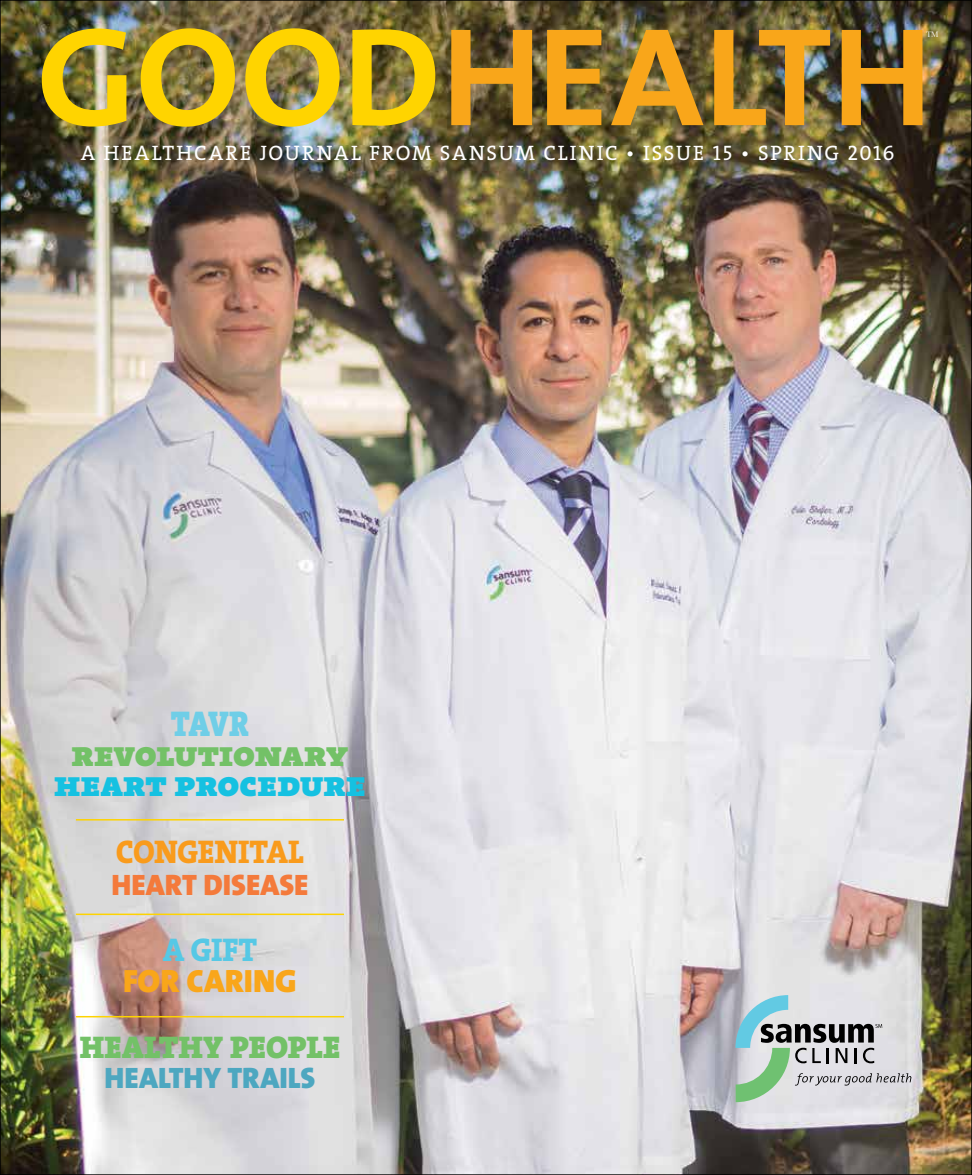
<style>
.page{position:relative;width:972px;height:1175px;background:#fff}
.page>*{position:absolute;margin:0;border:0;box-sizing:border-box;transform-origin:0 0}
.t1{font:141px "The Sans Bold Caps";letter-spacing:-.005em;color:#f9a61a;scale:1.05 1}
.t2{font:36px "The Serif Black Caps";color:#15c1e1}
.t3{font:36px "The Serif Black Caps";letter-spacing:-.005em;color:#73c167}
.t4{font:36px "The Serif Black Caps";color:#6fcee7;scale:.85 1}
.t5{font:33px "The Serif Extra Bold Caps";letter-spacing:-.015em;color:#f99b1c;scale:.94 1}
.t6{font:33px "The Serif Extra Bold Caps";color:#56c8e5;scale:.94 1}
.t7{font:900 32.4px "The Sans";color:#f9a61a}
.t8{font:31.5px "The Serif Black Caps";color:#73c167}
.t9{font:900 29.7px "The Sans";color:#4da7c0}
.t10{font:900 29.7px "The Sans";color:#f47a3b}
.t11{font:21px "The Serif Caps";letter-spacing:.085em;color:#fff}
.t12{font:13.5px "Electra LH";color:#fff}
.s1{color:#ffd400}
</style>
<div class="page">
<img style="left:2px;top:2px;width:968px;height:1170px">
<svg style="left:735px;top:995px;width:176px;height:107px;background:#b9c4c3"></svg>
<hr style="left:76px;top:1016px;width:268px;height:1px;background:#fed301">
<hr style="left:76px;top:913px;width:268px;height:2px;background:#fed301">
<hr style="left:76px;top:819px;width:268px;height:1px;background:#fed301">
<h1 class="t1" style="left:36px;top:-41px;width:855px"><span class="s1">GOOD</span>HEALTH</h1>
<p class="t11" style="left:81px;top:136px;width:816px">A HEALTHCARE JOURNAL FROM SANSUM CLINIC • ISSUE 15 • SPRING 2016</p>
<p class="t12" style="left:927px;top:28px;width:14px">™</p>
<h2 class="t4" style="left:171px;top:693px;width:93px">TAVR</h2>
<h2 class="t3" style="left:72px;top:723px;width:278px">revolutionary</h2>
<h2 class="t2" style="left:54px;top:753px;width:313px">heart procedure</h2>
<h3 class="t5" style="left:116px;top:824px;width:201px">CONGENITAL</h3>
<h3 class="t10" style="left:111px;top:859px;width:199px">HEART DISEASE</h3>
<h3 class="t6" style="left:163px;top:921px;width:102px">A GIFT</h3>
<h3 class="t7" style="left:123px;top:953px;width:175px">FOR CARING</h3>
<h3 class="t8" style="left:80px;top:1020px;width:262px">HEALTHY PEOPLE</h3>
<h3 class="t9" style="left:105px;top:1053px;width:212px">HEALTHY TRAILS</h3>
</div>
